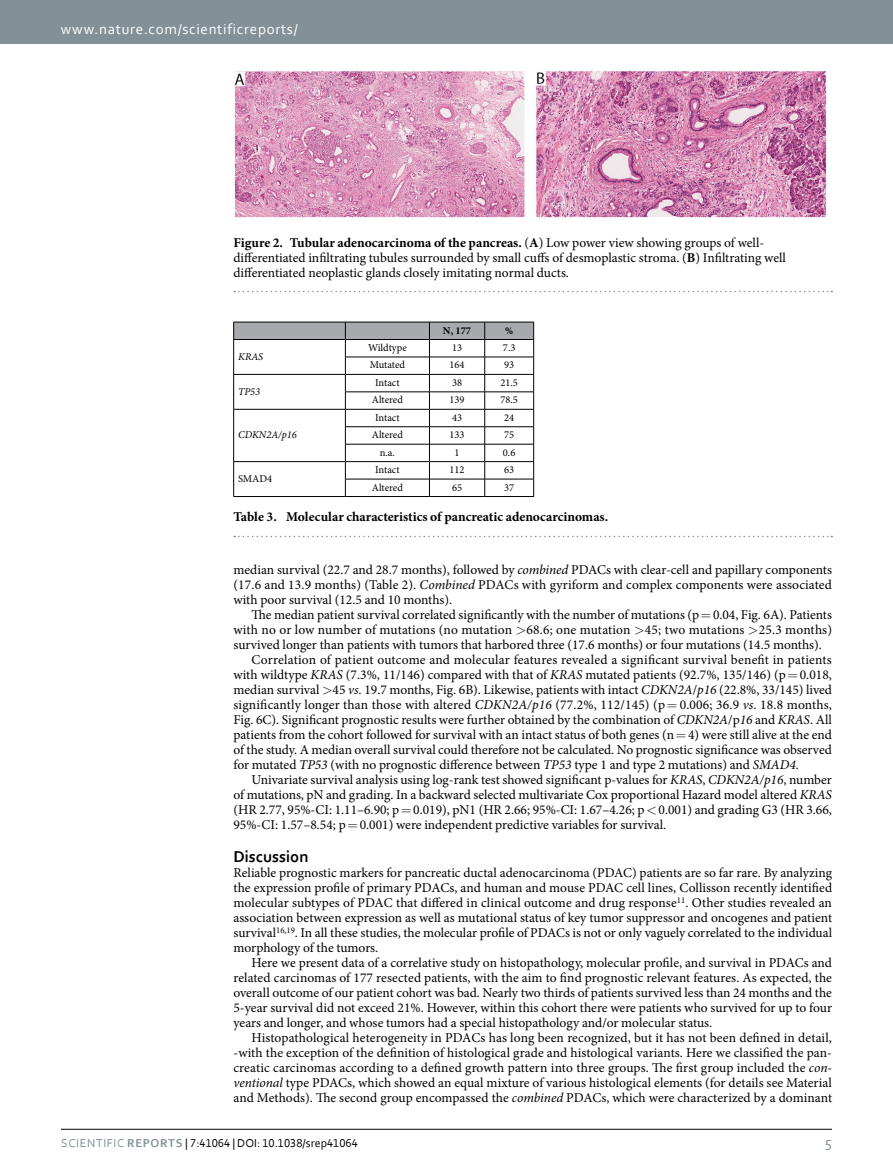
<style>
.page{position:relative;width:893px;height:1174px;background:#fff}
.page>*{position:absolute;margin:0;border:0;box-sizing:border-box;transform-origin:0 0}
.t1{font:700 16.5px "Corbel";color:#000}
.t2{font:15px "Corbel";letter-spacing:.045em;color:#fff}
.t3{font:15px "Corbel";color:#839097}
.t4{font:13.5px/15px "Minion Pro";color:#000;text-align:justify}
.t5{font:700 13.5px "Minion Pro";color:#000}
.t6{font:12px "Corbel";color:#000}
.t7{font:10.5px "Minion Pro";color:#000}
.t8{font:italic 10.5px "Minion Pro";color:#000}
.t9{font:700 10.5px "Minion Pro";color:#000}
.s1{font-weight:700}
.s2{font-style:italic}
.s3{color:#839097}
.s4{font-weight:700;color:#839097}
</style>
<div class="page">
<div style="left:0;top:0;width:893px;height:43px;background:#839097"></div>
<hr style="left:61px;top:1129px;width:771px;height:1px;background:#000">
<img style="left:234px;top:70px;width:593px;height:149px">
<svg style="left:234px;top:291px;width:598px;height:1px"></svg>
<svg style="left:234px;top:536px;width:598px;height:1px"></svg>
<hr style="left:345px;top:496px;width:84px;height:1px;background:#000">
<hr style="left:429px;top:496px;width:56px;height:1px;background:#000">
<hr style="left:485px;top:496px;width:49px;height:1px;background:#000">
<hr style="left:233px;top:496px;width:112px;height:1px;background:#000">
<svg style="left:233px;top:322px;width:301px;height:174px"></svg>
<hr style="left:233px;top:461px;width:112px;height:1px;background:#000">
<p class="t2" style="left:61px;top:19px;width:238px">www.nature.com/scientificreports/</p>
<p class="t4" style="left:233px;top:235px;width:554px;text-align:left"><span class="s1">Figure 2. Tubular adenocarcinoma of the pancreas.</span> (<span class="s1">A</span>) Low power view showing groups of well&shy;differentiated infiltrating tubules surrounded by small cuffs of desmoplastic stroma. (<span class="s1">B</span>) Infiltrating well differentiated neoplastic glands closely imitating normal ducts.</p>
<p class="t8" style="left:238px;top:349px;width:26px">KRAS</p>
<p class="t8" style="left:238px;top:384px;width:24px">TP53</p>
<p class="t8" style="left:238px;top:428px;width:60px">CDKN2A/p16</p>
<p class="t9" style="left:443px;top:323px;width:30px">N, 177</p>
<p class="t9" style="left:505px;top:323px;width:10px">%</p>
<p class="t7" style="left:368px;top:340px;width:40px">Wildtype</p>
<p class="t7" style="left:452px;top:340px;width:12px">13</p>
<p class="t7" style="left:503px;top:340px;width:14px">7.3</p>
<p class="t7" style="left:370px;top:358px;width:37px">Mutated</p>
<p class="t7" style="left:449px;top:358px;width:17px">164</p>
<p class="t7" style="left:504px;top:358px;width:12px">93</p>
<p class="t7" style="left:375px;top:375px;width:26px">Intact</p>
<p class="t7" style="left:452px;top:375px;width:12px">38</p>
<p class="t7" style="left:500px;top:375px;width:19px">21.5</p>
<p class="t7" style="left:372px;top:393px;width:33px">Altered</p>
<p class="t7" style="left:449px;top:393px;width:17px">139</p>
<p class="t7" style="left:500px;top:393px;width:19px">78.5</p>
<p class="t7" style="left:375px;top:410px;width:26px">Intact</p>
<p class="t7" style="left:452px;top:410px;width:12px">43</p>
<p class="t7" style="left:504px;top:410px;width:12px">24</p>
<p class="t7" style="left:372px;top:428px;width:33px">Altered</p>
<p class="t7" style="left:449px;top:428px;width:17px">133</p>
<p class="t7" style="left:504px;top:428px;width:12px">75</p>
<p class="t7" style="left:380px;top:445px;width:17px">n.a.</p>
<p class="t7" style="left:455px;top:445px;width:7px">1</p>
<p class="t7" style="left:503px;top:445px;width:14px">0.6</p>
<p class="t7" style="left:375px;top:463px;width:26px">Intact</p>
<p class="t7" style="left:449px;top:463px;width:17px">112</p>
<p class="t7" style="left:504px;top:463px;width:12px">63</p>
<p class="t7" style="left:372px;top:480px;width:33px">Altered</p>
<p class="t7" style="left:452px;top:480px;width:12px">65</p>
<p class="t7" style="left:504px;top:480px;width:12px">37</p>
<p class="t5" style="left:233px;top:507px;width:376px">Table 3. Molecular characteristics of pancreatic adenocarcinomas.</p>
<p class="t7" style="left:238px;top:471px;width:36px">SMAD4</p>
<p class="t4" style="left:233px;top:562px;width:600px">median survival (22.7 and 28.7 months), followed by <span class="s2">combined</span> PDACs with clear-cell and papillary components (17.6 and 13.9 months) (Table 2). <span class="s2">Combined</span> PDACs with gyriform and complex components were associated with poor survival (12.5 and 10 months).</p>
<p class="t4" style="left:251px;top:607px;width:582px">The median patient survival correlated significantly with the number of mutations (p 0.04, Fig. 6A). Patients</p>
<p class="t4" style="left:233px;top:622px;width:600px">with no or low number of mutations (no mutation 68.6; one mutation 45; two mutations 25.3 months)</p>
<p class="t4" style="left:233px;top:637px;width:590px">survived longer than patients with tumors that harbored three (17.6 months) or four mutations (14.5 months).</p>
<p class="t4" style="left:251px;top:652px;width:582px">Correlation of patient outcome and molecular features revealed a significant survival benefit in patients</p>
<p class="t4" style="left:233px;top:667px;width:600px">with wildtype <span class="s2">KRAS</span> (7.3%, 11/146) compared with that of <span class="s2">KRAS</span> mutated patients (92.7%, 135/146) (p 0.018,</p>
<p class="t4" style="left:233px;top:682px;width:600px">median survival 45 <span class="s2">vs.</span> 19.7 months, Fig. 6B). Likewise, patients with intact <span class="s2">CDKN2A</span>/<span class="s2">p16</span> (22.8%, 33/145) lived</p>
<p class="t4" style="left:233px;top:697px;width:600px">significantly longer than those with altered <span class="s2">CDKN2A/p16</span> (77.2%, 112/145) (p 0.006; 36.9 <span class="s2">vs</span>. 18.8 months,</p>
<p class="t4" style="left:233px;top:712px;width:600px">Fig. 6C). Significant prognostic results were further obtained by the combination of <span class="s2">CDKN2A</span>/p<span class="s2">16</span> and <span class="s2">KRAS</span>. All</p>
<p class="t4" style="left:233px;top:727px;width:600px">patients from the cohort followed for survival with an intact status of both genes (n 4) were still alive at the end</p>
<p class="t4" style="left:233px;top:742px;width:600px">of the study. A median overall survival could therefore not be calculated. No prognostic significance was observed</p>
<p class="t4" style="left:233px;top:757px;width:567px">for mutated <span class="s2">TP53</span> (with no prognostic difference between <span class="s2">TP53</span> type 1 and type 2 mutations) and <span class="s2">SMAD4</span>.</p>
<p class="t4" style="left:251px;top:772px;width:582px">Univariate survival analysis using log-rank test showed significant p-values for <span class="s2">KRAS</span>, <span class="s2">CDKN2A/p16</span>, number</p>
<p class="t4" style="left:233px;top:787px;width:600px">of mutations, pN and grading. In a backward selected multivariate Cox proportional Hazard model altered <span class="s2">KRAS</span></p>
<p class="t4" style="left:233px;top:802px;width:600px">(HR 2.77, 95%-CI: 1.11–6.90; p 0.019), pN1 (HR 2.66; 95%-CI: 1.67–4.26; p 0.001) and grading G3 (HR 3.66,</p>
<p class="t4" style="left:233px;top:817px;width:434px">95%-CI: 1.57–8.54; p 0.001) were independent predictive variables for survival.</p>
<p class="t1" style="left:233px;top:846px;width:77px">Discussion</p>
<p class="t4" style="left:233px;top:865px;width:600px">Reliable prognostic markers for pancreatic ductal adenocarcinoma (PDAC) patients are so far rare. By analyzing the expression profile of primary PDACs, and human and mouse PDAC cell lines, Collisson recently identified molecular subtypes of PDAC that differed in clinical outcome and drug response<sup>11</sup>. Other studies revealed an association between expression as well as mutational status of key tumor suppressor and oncogenes and patient survival<sup>16,19</sup>. In all these studies, the molecular profile of PDACs is not or only vaguely correlated to the individual morphology of the tumors.</p>
<p class="t4" style="left:233px;top:955px;width:600px;text-indent:18px">Here we present data of a correlative study on histopathology, molecular profile, and survival in PDACs and related carcinomas of 177 resected patients, with the aim to find prognostic relevant features. As expected, the overall outcome of our patient cohort was bad. Nearly two thirds of patients survived less than 24 months and the 5-year survival did not exceed 21%. However, within this cohort there were patients who survived for up to four years and longer, and whose tumors had a special histopathology and/or molecular status.</p>
<p class="t4" style="left:233px;top:1030px;width:600px;text-indent:18px">Histopathological heterogeneity in PDACs has long been recognized, but it has not been defined in detail, -with the exception of the definition of histological grade and histological variants. Here we classified the pan&shy;creatic carcinomas according to a defined growth pattern into three groups. The first group included the <span class="s2">con&shy;ventional</span> type PDACs, which showed an equal mixture of various histological elements (for details see Material and Methods). The second group encompassed the <span class="s2">combined</span> PDACs, which were characterized by a dominant</p>
<p class="t6" style="left:61px;top:1135px;width:298px"><span class="s3">Scientific</span> <span class="s4">Reports</span> | 7:41064 | DOI: 10.1038/srep41064</p>
<p class="t3" style="left:825px;top:1132px;width:9px">5</p>
</div>
